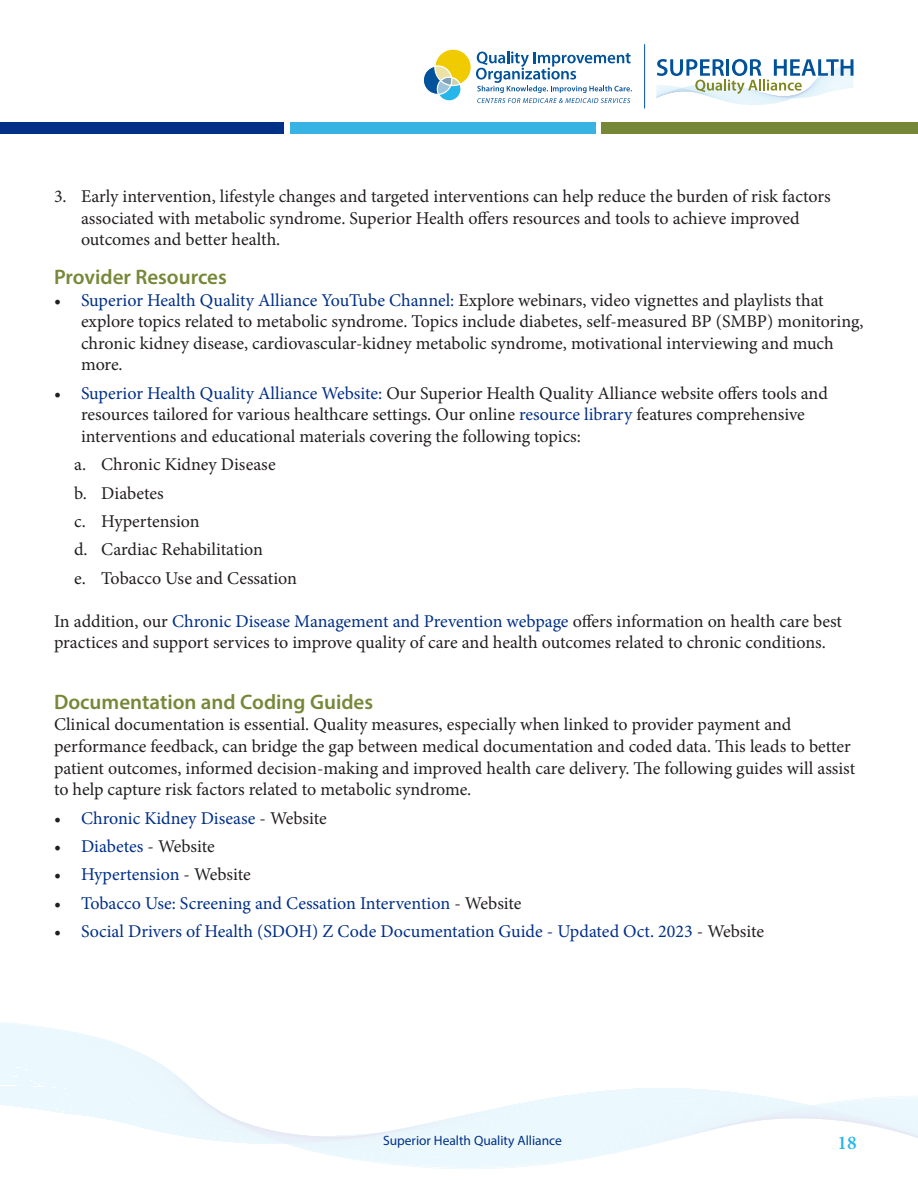
<style>
.page{position:relative;width:918px;height:1188px;background:#fff}
.page>*{position:absolute;margin:0;border:0;box-sizing:border-box;transform-origin:0 0}
.Story_headline_green{font:600 21px "Myriad Pro";color:#768838}
.text{font:600 19.5px "Minion Pro";color:#26b6ea}
.t1{font:18px/21.6px "Minion Pro";color:#231f20}
.t2{font:18px "Minion Pro";color:#002f87}
.t3{font:13.5px "Myriad Pro";color:#003186}
.s1{color:#002f87}
.s2{color:#231f20}
</style>
<div class="page">
<svg style="left:0;top:1022px;width:918px;height:147px"></svg>
<svg style="left:423px;top:49px;width:209px;height:54px"></svg>
<hr style="left:644px;top:44px;width:1px;height:64px;background:#01529a">
<svg style="left:656px;top:59px;width:197px;height:46px"></svg>
<div style="left:602px;top:122px;width:316px;height:11px;background:#768838"></div>
<div style="left:290px;top:122px;width:305px;height:11px;background:#38b3e4"></div>
<div style="left:0;top:122px;width:284px;height:11px;background:#003186"></div>
<p class="t1" style="left:81px;top:186px;width:751px;text-indent:-27px">3. Early intervention, lifestyle changes and targeted interventions can help reduce the burden of risk factors associated with metabolic syndrome. Superior Health offers resources and tools to achieve improved outcomes and better health.</p>
<p class="Story_headline_green" style="left:54px;top:264px;width:174px">Provider Resources</p>
<p class="t1" style="left:81px;top:289px;width:784px;text-indent:-27px">• <span class="s1">Superior Health Quality Alliance YouTube Channel:</span> Explore webinars, video vignettes and playlists that explore topics related to metabolic syndrome. Topics include diabetes, self-measured BP (SMBP) monitoring, chronic kidney disease, cardiovascular-kidney metabolic syndrome, motivational interviewing and much more.</p>
<p class="t1" style="left:81px;top:382px;width:748px;text-indent:-27px">• <span class="s1">Superior Health Quality Alliance Website:</span> Our Superior Health Quality Alliance website offers tools and resources tailored for various healthcare settings. Our online <span class="s1">resource library</span> features comprehensive interventions and educational materials covering the following topics:</p>
<p class="t1" style="left:74px;top:454px;width:203px">a. Chronic Kidney Disease</p>
<p class="t1" style="left:74px;top:482px;width:91px">b. Diabetes</p>
<p class="t1" style="left:74px;top:511px;width:127px">c. Hypertension</p>
<p class="t1" style="left:74px;top:539px;width:190px">d. Cardiac Rehabilitation</p>
<p class="t1" style="left:74px;top:567px;width:224px">e. Tobacco Use and Cessation</p>
<p class="t1" style="left:54px;top:610px;width:790px">In addition, our <span class="s1">Chronic Disease Management and Prevention webpage</span> offers information on health care best practices and support services to improve quality of care and health outcomes related to chronic conditions.</p>
<p class="Story_headline_green" style="left:54px;top:688px;width:321px">Documentation and Coding Guides</p>
<p class="t1" style="left:54px;top:714px;width:803px">Clinical documentation is essential. Quality measures, especially when linked to provider payment and performance feedback, can bridge the gap between medical documentation and coded data. This leads to better patient outcomes, informed decision-making and improved health care delivery. The following guides will assist to help capture risk factors related to metabolic syndrome.</p>
<p class="t2" style="left:54px;top:806px;width:274px"><span class="s2">•</span> Chronic Kidney Disease <span class="s2">- Website</span></p>
<p class="t1" style="left:54px;top:835px;width:162px">• <span class="s1">Diabetes</span> - Website</p>
<p class="t2" style="left:54px;top:862px;width:198px"><span class="s2">•</span> Hypertension <span class="s2">- Website</span></p>
<p class="t2" style="left:54px;top:891px;width:469px"><span class="s2">•</span> Tobacco Use: Screening and Cessation Intervention <span class="s2">- Website</span></p>
<p class="t2" style="left:54px;top:919px;width:712px"><span class="s2">•</span> Social Drivers of Health (SDOH) Z Code Documentation Guide - Updated Oct. 2023 <span class="s2">- Website</span></p>
<p class="t3" style="left:383px;top:1132px;width:180px">Superior Health Quality Alliance</p>
<p class="text" style="left:838px;top:1129px;width:21px">18</p>
</div>
